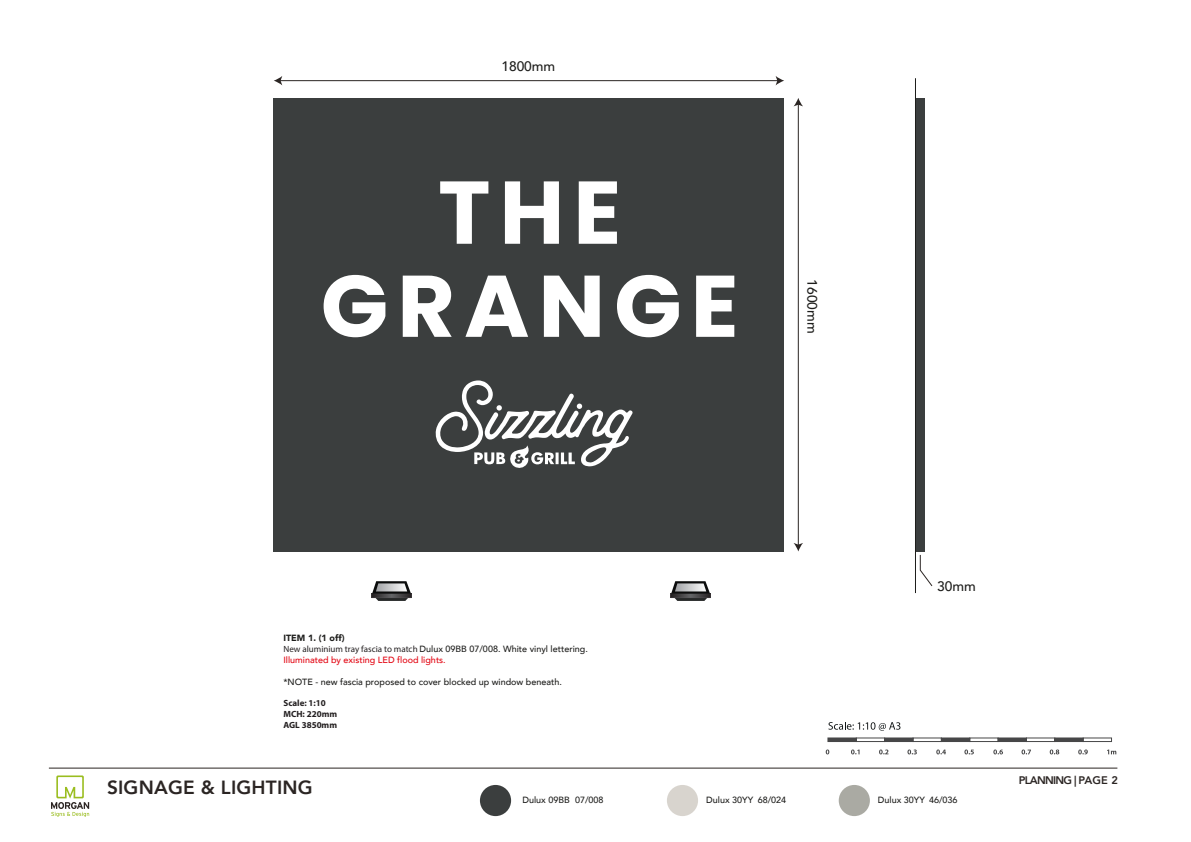
<style>
.page{position:relative;width:1191px;height:842px;background:#fff}
.page>*{position:absolute;margin:0;border:0;box-sizing:border-box;transform-origin:0 0}
.t1{font:800 19.1px "Avenir";letter-spacing:.01em;color:#2b2523}
.t2{font:500 13.7px "Avenir";color:#1d1d1b}
.t3{font:800 11px "Avenir";letter-spacing:-.065em;color:#2b2523}
.t4{font:500 9px/10.8px "Avenir";color:#1d1d1b}
.t5{font:700 9px/10.8px "Myriad Pro";color:#231f20}
.s1{font-weight:900}
.s2{font-family:"Myriad Pro";font-weight:400;color:#231f20}
.s3{color:#e30613}
</style>
<div class="page">
<hr style="left:49px;top:768px;width:1068px;height:1px;background:#2b2422">
<svg style="left:51px;top:775px;width:38px;height:42px"></svg>
<div style="left:480px;top:785px;width:31px;height:31px;background:#3b3e3e;border-radius:50%"></div>
<div style="left:667px;top:785px;width:31px;height:31px;background:#d8d4ce;border-radius:50%"></div>
<div style="left:838px;top:785px;width:32px;height:31px;background:#aaaaa3;border-radius:50%"></div>
<hr style="left:280px;top:80px;width:498px;height:1px;background:#2b2523">
<svg style="left:274px;top:76px;width:8px;height:9px"></svg>
<svg style="left:775px;top:76px;width:9px;height:9px"></svg>
<hr style="left:798px;top:104px;width:1px;height:441px;background:#2b2523">
<svg style="left:794px;top:98px;width:9px;height:8px"></svg>
<svg style="left:793px;top:543px;width:10px;height:8px"></svg>
<hr style="left:915px;top:78px;width:1px;height:515px;background:#1d1d1b">
<div style="left:916px;top:98px;width:8px;height:453px;background:#3b3e3e"></div>
<svg style="left:919px;top:554px;width:14px;height:33px"></svg>
<svg style="left:371px;top:581px;width:40px;height:20px"></svg>
<svg style="left:670px;top:581px;width:40px;height:20px"></svg>
<div style="left:274px;top:98px;width:510px;height:453px;background:#3b3e3e"></div>
<svg style="left:440px;top:181px;width:48px;height:63px"></svg>
<svg style="left:505px;top:181px;width:54px;height:63px"></svg>
<svg style="left:579px;top:181px;width:38px;height:63px"></svg>
<svg style="left:323px;top:275px;width:62px;height:62px"></svg>
<svg style="left:403px;top:276px;width:49px;height:61px"></svg>
<svg style="left:465px;top:276px;width:63px;height:61px"></svg>
<svg style="left:544px;top:276px;width:55px;height:61px"></svg>
<svg style="left:617px;top:275px;width:62px;height:62px"></svg>
<svg style="left:696px;top:276px;width:38px;height:61px"></svg>
<svg style="left:435px;top:380px;width:197px;height:88px"></svg>
<hr style="left:828px;top:738px;width:28px;height:3px;background:#474748">
<div style="left:827px;top:737px;width:29px;height:5px;border:1px solid #474748"></div>
<div style="left:855px;top:737px;width:30px;height:5px;border:1px solid #474748"></div>
<hr style="left:884px;top:738px;width:29px;height:3px;background:#474748">
<div style="left:884px;top:737px;width:29px;height:5px;border:1px solid #474748"></div>
<div style="left:912px;top:737px;width:30px;height:5px;border:1px solid #474748"></div>
<hr style="left:941px;top:738px;width:28px;height:3px;background:#474748">
<div style="left:941px;top:737px;width:29px;height:5px;border:1px solid #474748"></div>
<div style="left:969px;top:737px;width:29px;height:5px;border:1px solid #474748"></div>
<hr style="left:998px;top:738px;width:28px;height:3px;background:#474748">
<div style="left:997px;top:737px;width:30px;height:5px;border:1px solid #474748"></div>
<div style="left:1026px;top:737px;width:29px;height:5px;border:1px solid #474748"></div>
<hr style="left:1054px;top:738px;width:29px;height:3px;background:#474748">
<div style="left:1054px;top:737px;width:29px;height:5px;border:1px solid #474748"></div>
<div style="left:1082px;top:737px;width:30px;height:5px;border:1px solid #474748"></div>
<svg style="left:825px;top:749px;width:4px;height:5px"></svg>
<svg style="left:851px;top:749px;width:8px;height:5px"></svg>
<svg style="left:879px;top:749px;width:9px;height:5px"></svg>
<svg style="left:907px;top:749px;width:10px;height:5px"></svg>
<svg style="left:936px;top:749px;width:10px;height:5px"></svg>
<svg style="left:964px;top:749px;width:10px;height:5px"></svg>
<svg style="left:993px;top:749px;width:10px;height:5px"></svg>
<svg style="left:1021px;top:749px;width:10px;height:5px"></svg>
<svg style="left:1049px;top:749px;width:10px;height:5px"></svg>
<svg style="left:1078px;top:749px;width:9px;height:5px"></svg>
<svg style="left:1107px;top:749px;width:9px;height:5px"></svg>
<svg style="left:828px;top:722px;width:72px;height:9px"></svg>
<h2 class="t2" style="left:501px;top:55px;width:55px">1800mm</h2>
<h2 class="t2" style="left:824px;top:279px;width:55px;rotate:90deg">1600mm</h2>
<p class="t4" style="left:283px;top:632px;width:306px"><span class="s1">ITEM 1. (1 off)<br></span><span class="s2">New aluminium tray fascia to match</span> Dulux 09BB 07/008. White vinyl lettering.<br><span class="s3">Illuminated by existing LED flood lights.</span></p>
<p class="t4" style="left:283px;top:676px;width:280px">*NOTE - new fascia proposed to cover blocked up window beneath.</p>
<p class="t5" style="left:283px;top:697px;width:55px">Scale: 1:10<br>MCH: 220mm<br>AGL 3850mm</p>
<h2 class="t2" style="left:937px;top:574px;width:40px">30mm</h2>
<h1 class="t1" style="left:107px;top:773px;width:207px">SIGNAGE &amp; LIGHTING</h1>
<p class="t4" style="left:522px;top:794px;width:83px">Dulux 09BB 07/008</p>
<p class="t4" style="left:706px;top:794px;width:81px">Dulux 30YY 68/024</p>
<p class="t4" style="left:878px;top:794px;width:81px">Dulux 30YY 46/036</p>
<p class="t3" style="left:1018px;top:771px;width:101px">PLANNING | PAGE 2</p>
</div>
